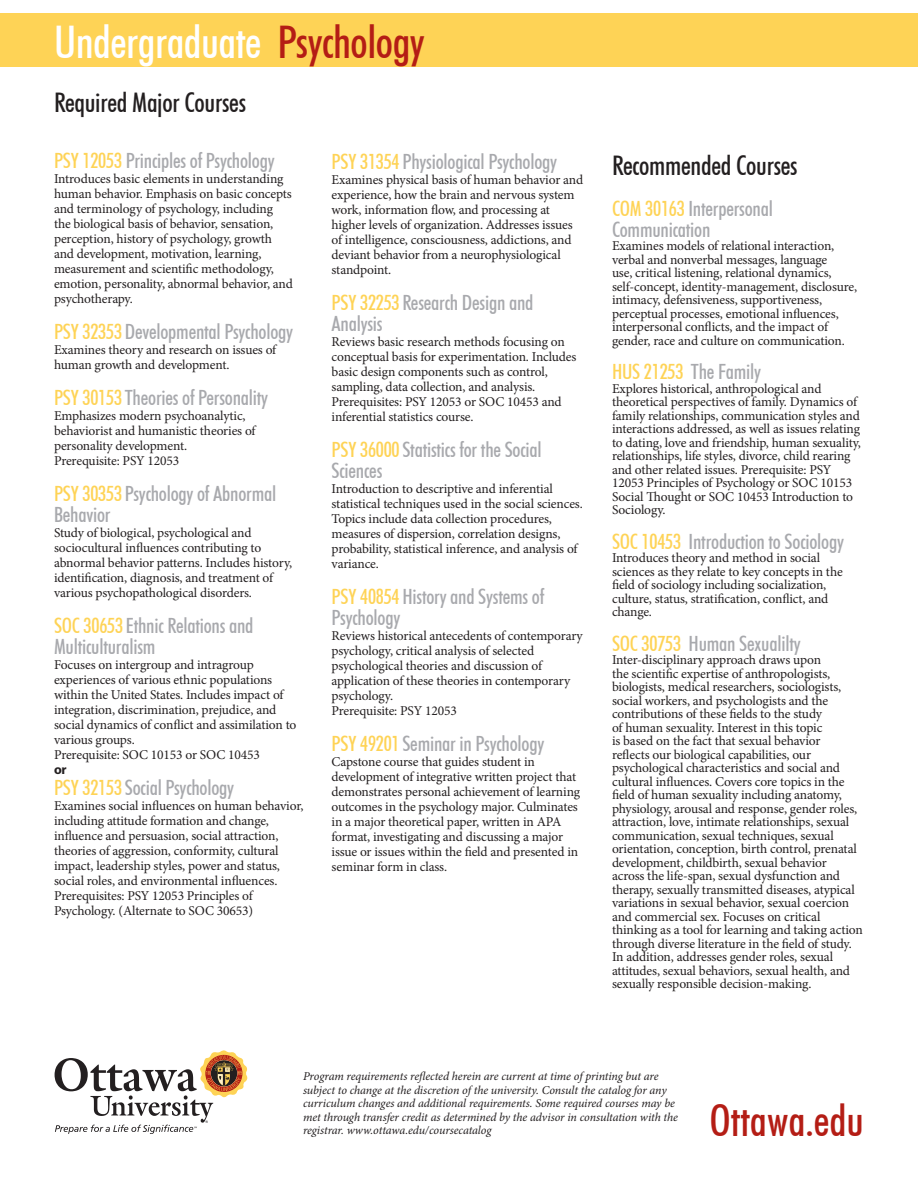
<style>
.page{position:relative;width:918px;height:1188px;background:#fff}
.page>*{position:absolute;margin:0;border:0;box-sizing:border-box;transform-origin:0 0}
.t1{font:500 condensed 45px "Futura BT";letter-spacing:-.01em;color:#fff}
.t2{font:500 condensed 43.5px "Futura BT";color:#b41d15}
.t3{font:500 condensed 27px "Futura BT";letter-spacing:-.01em;color:#231f20}
.t4{font:500 condensed 21px/21px "Futura BT";letter-spacing:-.01em;color:#a8a9ad}
.t5{font:13.5px/15px "Minion Pro";letter-spacing:-.01em;color:#231f20}
.t6{font:700 13.5px "Myriad Pro";color:#231f20}
.t7{font:italic 12px/13.5px "Minion Pro";letter-spacing:-.01em;color:#231f20}
.s1{color:#b41d15}
.s2{color:#fed356}
</style>
<div class="page">
<div style="left:0;top:14px;width:918px;height:53px;background:#fed356"></div>
<svg style="left:55px;top:1050px;width:192px;height:84px"></svg>
<p class="t1" style="left:54px;top:15px;width:372px">Undergraduate <span class="s1">Psychology</span></p>
<p class="t3" style="left:54px;top:86px;width:194px">Required Major Courses</p>
<p class="t4" style="left:54px;top:150px;width:222px"><span class="s2">PSY 12053</span> Principles of Psychology</p>
<p class="t5" style="left:54px;top:171px;width:240px">Introduces basic elements in understanding human behavior. Emphasis on basic concepts and terminology of psychology, including the biological basis of behavior, sensation, perception, history of psychology, growth and development, motivation, learning, measurement and scientific methodology, emotion, personality, abnormal behavior, and psychotherapy.</p>
<p class="t4" style="left:54px;top:321px;width:241px"><span class="s2">PSY 32353</span> Developmental Psychology</p>
<p class="t5" style="left:54px;top:342px;width:224px">Examines theory and research on issues of human growth and development.</p>
<p class="t4" style="left:54px;top:387px;width:216px"><span class="s2">PSY 30153</span>Theories of Personality</p>
<p class="t5" style="left:54px;top:408px;width:203px">Emphasizes modern psychoanalytic, behaviorist and humanistic theories of personality development.</p>
<p class="t5" style="left:54px;top:453px;width:127px">Prerequisite: PSY 12053</p>
<p class="t4" style="left:54px;top:483px;width:224px"><span class="s2">PSY 30353</span> Psychology of Abnormal<br>Behavior</p>
<p class="t5" style="left:54px;top:525px;width:240px">Study of biological, psychological and sociocultural influences contributing to abnormal behavior patterns. Includes history, identification, diagnosis, and treatment of various psychopathological disorders.</p>
<p class="t4" style="left:54px;top:615px;width:201px"><span class="s2">SOC 30653</span>Ethnic Relations and<br>Multiculturalism</p>
<p class="t5" style="left:54px;top:657px;width:244px">Focuses on intergroup and intragroup experiences of various ethnic populations within the United States. Includes impact of integration, discrimination, prejudice, and social dynamics of conflict and assimilation to various groups.</p>
<p class="t5" style="left:54px;top:747px;width:207px">Prerequisite: SOC 10153 or SOC 10453</p>
<p class="t6" style="left:54px;top:761px;width:14px">or</p>
<p class="t4" style="left:54px;top:777px;width:182px"><span class="s2">PSY 32153</span>Social Psychology</p>
<p class="t5" style="left:54px;top:798px;width:251px">Examines social influences on human behavior, including attitude formation and change, influence and persuasion, social attraction, theories of aggression, conformity, cultural impact, leadership styles, power and status, social roles, and environmental influences.<br>Prerequisites: PSY 12053 Principles of Psychology. (Alternate to SOC 30653)</p>
<p class="t4" style="left:332px;top:151px;width:227px"><span class="s2">PSY 31354</span> Physiological Psychology</p>
<p class="t5" style="left:332px;top:172px;width:253px">Examines physical basis of human behavior and experience, how the brain and nervous system work, information flow, and processing at higher levels of organization. Addresses issues of intelligence, consciousness, addictions, and deviant behavior from a neurophysiological standpoint.</p>
<p class="t4" style="left:332px;top:292px;width:203px"><span class="s2">PSY 32253</span> Research Design and<br>Analysis</p>
<p class="t5" style="left:332px;top:334px;width:246px">Reviews basic research methods focusing on conceptual basis for experimentation. Includes basic design components such as control, sampling, data collection, and analysis.</p>
<p class="t5" style="left:332px;top:394px;width:232px">Prerequisites: PSY 12053 or SOC 10453 and</p>
<p class="t5" style="left:332px;top:409px;width:143px">inferential statistics course.</p>
<p class="t4" style="left:332px;top:439px;width:212px"><span class="s2">PSY 36000</span>Statistics for the Social<br>Sciences</p>
<p class="t5" style="left:332px;top:481px;width:253px">Introduction to descriptive and inferential statistical techniques used in the social sciences.<br>Topics include data collection procedures, measures of dispersion, correlation designs, probability, statistical inference, and analysis of variance.</p>
<p class="t4" style="left:332px;top:586px;width:214px"><span class="s2">PSY 40854</span> History and Systems of<br>Psychology</p>
<p class="t5" style="left:332px;top:628px;width:253px">Reviews historical antecedents of contemporary psychology, critical analysis of selected psychological theories and discussion of application of these theories in contemporary psychology.</p>
<p class="t5" style="left:332px;top:703px;width:127px">Prerequisite: PSY 12053</p>
<p class="t4" style="left:332px;top:733px;width:214px"><span class="s2">PSY 49201</span>Seminar in Psychology</p>
<p class="t5" style="left:332px;top:754px;width:250px">Capstone course that guides student in development of integrative written project that demonstrates personal achievement of learning outcomes in the psychology major. Culminates in a major theoretical paper, written in APA format, investigating and discussing a major issue or issues within the field and presented in seminar form in class.</p>
<p class="t3" style="left:612px;top:149px;width:187px">Recommended Courses</p>
<p class="t4" style="left:612px;top:198px;width:163px"><span class="s2">COM 30163</span> Interpersonal<br>Communication</p>
<p class="t5" style="left:612px;top:239px;width:247px;line-height:13.5px">Examines models of relational interaction, verbal and nonverbal messages, language<br>use, critical listening, relational dynamics, self-concept, identity-management, disclosure, intimacy, defensiveness, supportiveness, perceptual processes, emotional influences, interpersonal conflicts, and the impact of gender, race and culture on communication.</p>
<p class="t4" style="left:612px;top:361px;width:150px"><span class="s2">HUS 21253</span> The Family</p>
<p class="t5" style="left:612px;top:382px;width:250px;line-height:13.5px">Explores historical, anthropological and theoretical perspectives of family. Dynamics of family relationships, communication styles and interactions addressed, as well as issues relating to dating, love and friendship, human sexuality, relationships, life styles, divorce, child rearing and other related issues. Prerequisite: PSY 12053 Principles of Psychology or SOC 10153<br>Social Thought or SOC 10453 Introduction to Sociology.</p>
<p class="t4" style="left:612px;top:531px;width:234px"><span class="s2">SOC 10453</span> Introduction to Sociology</p>
<p class="t5" style="left:612px;top:551px;width:232px;line-height:13.5px">Introduces theory and method in social sciences as they relate to key concepts in the field of sociology including socialization, culture, status, stratification, conflict, and change.</p>
<p class="t4" style="left:612px;top:633px;width:190px"><span class="s2">SOC 30753</span> Human Sexualilty</p>
<p class="t5" style="left:612px;top:653px;width:252px;line-height:13.5px">Inter-disciplinary approach draws upon<br>the scientific expertise of anthropologists, biologists, medical researchers, sociologists, social workers, and psychologists and the contributions of these fields to the study<br>of human sexuality. Interest in this topic<br>is based on the fact that sexual behavior<br>reflects our biological capabilities, our psychological characteristics and social and cultural influences. Covers core topics in the field of human sexuality including anatomy, physiology, arousal and response, gender roles, attraction, love, intimate relationships, sexual communication, sexual techniques, sexual orientation, conception, birth control, prenatal development, childbirth, sexual behavior<br>across the life-span, sexual dysfunction and therapy, sexually transmitted diseases, atypical variations in sexual behavior, sexual coercion and commercial sex. Focuses on critical thinking as a tool for learning and taking action through diverse literature in the field of study.<br>In addition, addresses gender roles, sexual attitudes, sexual behaviors, sexual health, and sexually responsible decision-making.</p>
<p class="t7" style="left:303px;top:1070px;width:376px">Program requirements reflected herein are current at time of printing but are subject to change at the discretion of the university. Consult the catalog for any curriculum changes and additional requirements. Some required courses may be met through transfer credit as determined by the advisor in consultation with the registrar. www.ottawa.edu/coursecatalog</p>
<p class="t2" style="left:710px;top:1094px;width:156px">Ottawa.edu</p>
</div>
